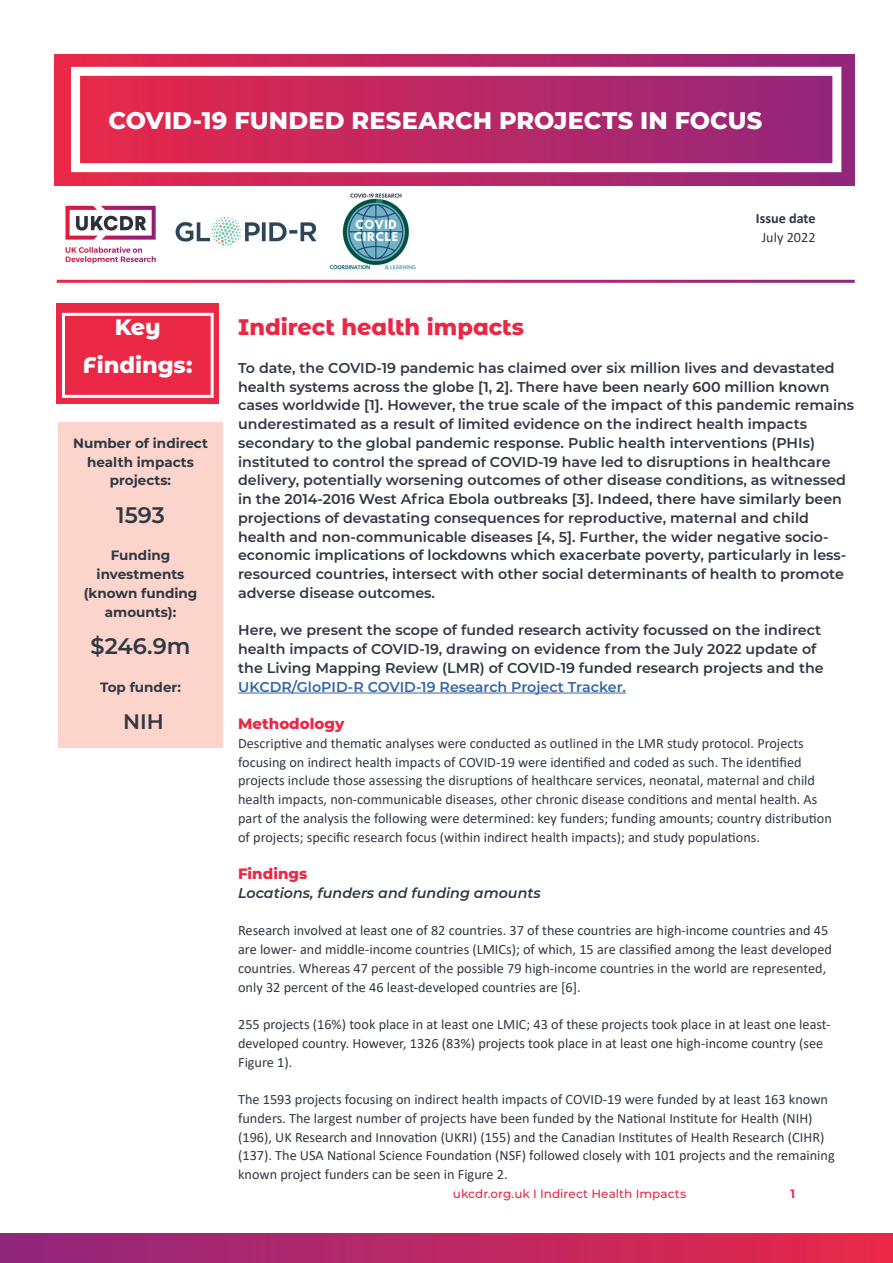
<style>
.page{position:relative;width:893px;height:1263px;background:#fff}
.page>*{position:absolute;margin:0;border:0;box-sizing:border-box;transform-origin:0 0}
.Header_0{font:800 24px "Montserrat";letter-spacing:.005em;color:#fff}
.Header_2{font:800 22.5px "Montserrat Alternates";color:#eb2746}
.Header_2-2{font:800 22.5px "Montserrat Alternates";color:#fff}
.Boxout_-_Header{font:600 22.5px "Montserrat";color:#313844}
.Boxout_-_Header-2{font:600 21px "Montserrat";color:#313844}
.Header_4{font:800 15px "Montserrat";color:#eb2746}
.Body{font:800 15px "Montserrat";color:#eb2746}
.Body-2{font:600 14.25px/18.8px "Montserrat";color:#313844}
.Body-3{font:14.25px/18.8px "Calibri";color:#313844}
.Header_4-2{font:14.25px/18.8px "Calibri";color:#313844}
.Body-4{font:italic 600 14.25px "Montserrat";color:#313844}
.Body-5{font:700 14.25px "Calibri";color:#313844}
.Boxout_-_Header-3{font:700 13.5px/18.8px "Montserrat";color:#313844;text-align:center}
.t1{font:500 12px "Montserrat";color:#eb2746}
.t2{font:700 12px "Montserrat";color:#eb2746}
.s1{color:#3667a4}
</style>
<div class="page">
<div style="left:0;top:1233px;width:893px;height:30px;background:linear-gradient(to right,#8f277d,#e82849)"></div>
<img style="left:159px;top:185px;width:174px;height:95px">
<img style="left:65px;top:205px;width:91px;height:59px">
<img style="left:324px;top:185px;width:101px;height:89px">
<svg style="left:55px;top:54px;width:800px;height:131px;background:#bc2863"></svg>
<div style="left:71px;top:67px;width:770px;height:105px;border:9px solid #fff"></div>
<div style="left:58px;top:422px;width:165px;height:79px;background:#fbd4cb"></div>
<div style="left:58px;top:488px;width:165px;height:53px;background:#fbd4cb"></div>
<div style="left:58px;top:534px;width:165px;height:99px;background:#fbd4cb"></div>
<div style="left:58px;top:619px;width:165px;height:53px;background:#fbd4cb"></div>
<div style="left:58px;top:666px;width:165px;height:42px;background:#fbd4cb"></div>
<div style="left:58px;top:696px;width:165px;height:51px;background:#fbd4cb"></div>
<div style="left:57px;top:303px;width:162px;height:101px;background:#eb2746"></div>
<div style="left:62px;top:313px;width:152px;height:85px;border:3px solid #fff"></div>
<hr style="left:238px;top:693px;width:388px;height:1px;background:#3667a4">
<p class="Header_0" style="left:109px;top:103px;width:655px">COVID-19 FUNDED RESEARCH PROJECTS IN FOCUS</p>
<p class="Header_2-2" style="left:115px;top:311px;width:47px">Key</p>
<p class="Header_2-2" style="left:83px;top:348px;width:111px">Findings:</p>
<p class="Boxout_-_Header-3" style="left:73px;top:433px;width:136px">Number of indirect health impacts projects:</p>
<p class="Boxout_-_Header" style="left:116px;top:499px;width:50px">1593</p>
<p class="Boxout_-_Header-3" style="left:84px;top:545px;width:115px">Funding investments (known funding amounts):</p>
<p class="Boxout_-_Header" style="left:91px;top:630px;width:101px">$246.9m</p>
<p class="Boxout_-_Header-3" style="left:100px;top:677px;width:82px">Top funder:</p>
<p class="Boxout_-_Header-2" style="left:123px;top:707px;width:42px">NIH</p>
<p class="Body-5" style="left:756px;top:208px;width:61px">Issue date</p>
<p class="Body-3" style="left:762px;top:227px;width:55px">July 2022</p>
<p class="Header_2" style="left:238px;top:311px;width:288px">Indirect health impacts</p>
<p class="Body-2" style="left:238px;top:358px;width:618px">To date, the COVID-19 pandemic has claimed over six million lives and devastated health systems across the globe [1, 2]. There have been nearly 600 million known cases worldwide [1]. However, the true scale of the impact of this pandemic remains underestimated as a result of limited evidence on the indirect health impacts secondary to the global pandemic response. Public health interventions (PHIs) instituted to control the spread of COVID-19 have led to disruptions in healthcare delivery, potentially worsening outcomes of other disease conditions, as witnessed in the 2014-2016 West Africa Ebola outbreaks [3]. Indeed, there have similarly been projections of devastating consequences for reproductive, maternal and child health and non-communicable diseases [4, 5]. Further, the wider negative socio&shy;economic implications of lockdowns which exacerbate poverty, particularly in less&shy;resourced countries, intersect with other social determinants of health to promote adverse disease outcomes.</p>
<p class="Body-2" style="left:238px;top:620px;width:587px">Here, we present the scope of funded research activity focussed on the indirect health impacts of COVID-19, drawing on evidence from the July 2022 update of the Living Mapping Review (LMR) of COVID-19 funded research projects and the <span class="s1">UKCDR/GloPID-R COVID-19 Research Project Tracker.</span></p>
<p class="Header_4" style="left:238px;top:713px;width:108px">Methodology</p>
<p class="Header_4-2" style="left:238px;top:733px;width:595px">Descriptive and thematic analyses were conducted as outlined in the LMR study protocol. Projects focusing on indirect health impacts of COVID-19 were identified and coded as such. The identified projects include those assessing the disruptions of healthcare services, neonatal, maternal and child health impacts, non-communicable diseases, other chronic disease conditions and mental health. As part of the analysis the following were determined: key funders; funding amounts; country distribution of projects; specific research focus (within indirect health impacts); and study populations.</p>
<p class="Body" style="left:238px;top:863px;width:71px">Findings</p>
<p class="Body-4" style="left:238px;top:883px;width:304px">Locations, funders and funding amounts</p>
<p class="Body-3" style="left:238px;top:921px;width:595px">Research involved at least one of 82 countries. 37 of these countries are high-income countries and 45 are lower- and middle-income countries (LMICs); of which, 15 are classified among the least developed countries. Whereas 47 percent of the possible 79 high-income countries in the world are represented, only 32 percent of the 46 least-developed countries are [6].</p>
<p class="Body-3" style="left:238px;top:1015px;width:594px">255 projects (16%) took place in at least one LMIC; 43 of these projects took place in at least one least&shy;developed country. However, 1326 (83%) projects took place in at least one high-income country (see<br>Figure 1).</p>
<p class="Body-3" style="left:238px;top:1090px;width:598px">The 1593 projects focusing on indirect health impacts of COVID-19 were funded by at least 163 known funders. The largest number of projects have been funded by the National Institute for Health (NIH) (196), UK Research and Innovation (UKRI) (155) and the Canadian Institutes of Health Research (CIHR) (137). The USA National Science Foundation (NSF) followed closely with 101 projects and the remaining known project funders can be seen in Figure 2.</p>
<p class="t1" style="left:453px;top:1185px;width:235px">ukcdr.org.uk I Indirect Health Impacts</p>
<p class="t2" style="left:790px;top:1185px;width:6px">1</p>
</div>
